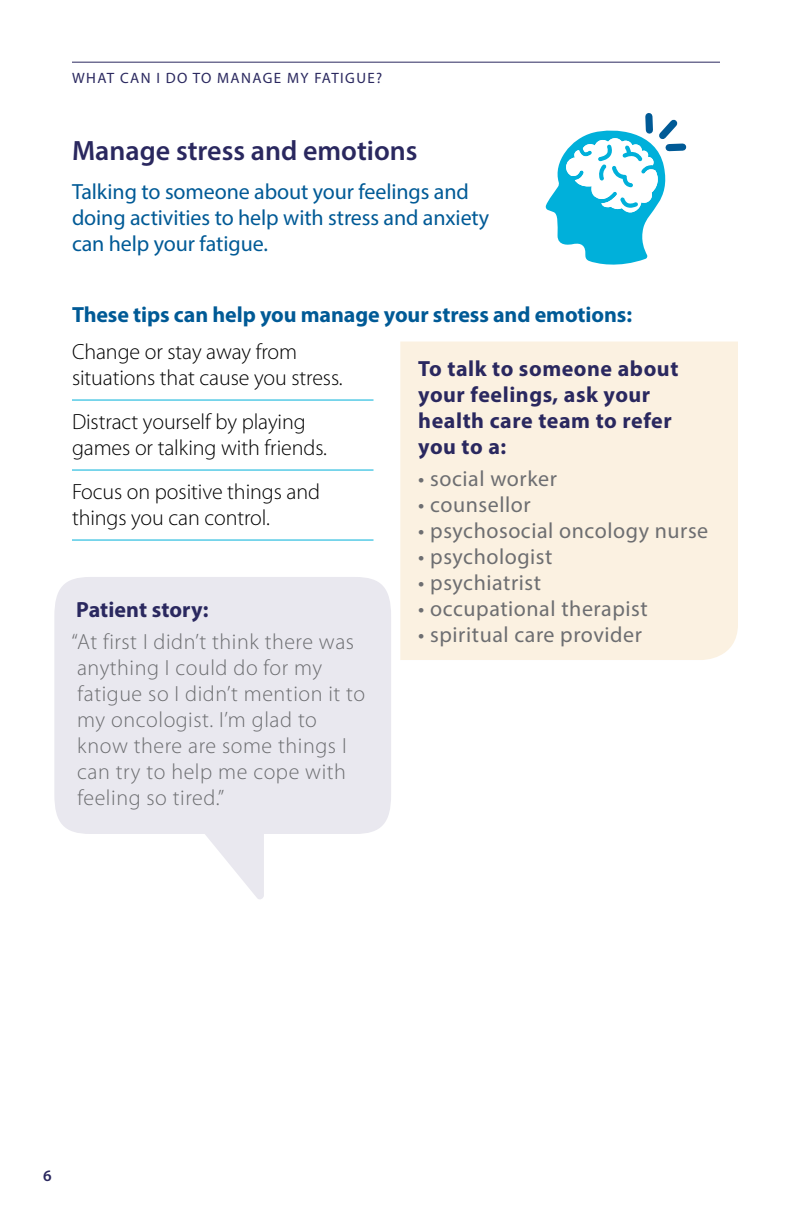
<style>
.page{position:relative;width:792px;height:1224px;background:#fff}
.page>*{position:absolute;margin:0;border:0;box-sizing:border-box;transform-origin:0 0}
.t1{font:600 28px "Myriad Pro";color:#2a285f}
.t2{font:300 22px/26px "Myriad Pro";letter-spacing:.025em;color:#6d6e71}
.t3{font:300 22px/26px "Myriad Pro";letter-spacing:-.005em;color:#000}
.t4{font:22px "Myriad Pro";letter-spacing:.025em;color:#6d6e71}
.t5{font:22px/26px "Myriad Pro";letter-spacing:-.005em;color:#005a96}
.t6{font:700 22px/26px "Myriad Pro";letter-spacing:.025em;color:#2a285f}
.t7{font:700 22px "Myriad Pro";letter-spacing:-.005em;color:#005a96}
.t8{font:600 16px "Myriad Pro";color:#2a285f}
.t9{font:15px "Myriad Pro";letter-spacing:.095em;color:#2a285f}
.s1{font-weight:700;color:#2a285f}
</style>
<div class="page">
<hr style="left:72px;top:62px;width:648px;height:1px;background:#2a285f">
<svg style="left:54px;top:577px;width:337px;height:322px;fill:#e9e8ef"></svg>
<hr style="left:72px;top:400px;width:302px;height:1px;background:#00b0da">
<hr style="left:72px;top:470px;width:302px;height:1px;background:#00b0da">
<hr style="left:72px;top:540px;width:302px;height:1px;background:#00b0da">
<svg style="left:400px;top:342px;width:338px;height:318px;fill:#fbf1e1"></svg>
<svg style="left:545px;top:113px;width:139px;height:152px"></svg>
<div style="left:645px;top:117px;width:8px;height:13px;background:#005a96"></div>
<p class="t9" style="left:72px;top:69px;width:312px">WHAT CAN I DO TO MANAGE MY FATIGUE?</p>
<h2 class="t1" style="left:72px;top:133px;width:347px">Manage stress and emotions</h2>
<p class="t5" style="left:72px;top:178px;width:419px">Talking to someone about your feelings and doing activities to help with stress and anxiety can help your fatigue.</p>
<h3 class="t7" style="left:72px;top:300px;width:562px">These tips can help you manage your stress and emotions:</h3>
<p class="t3" style="left:72px;top:339px;width:272px">Change or stay away from situations that cause you stress.</p>
<p class="t3" style="left:72px;top:409px;width:257px">Distract yourself by playing games or talking with friends.</p>
<p class="t3" style="left:72px;top:479px;width:250px">Focus on positive things and things you can control.</p>
<h3 class="t6" style="left:418px;top:355px;width:262px">To talk to someone about your feelings, ask your health care team to refer you to a:</h3>
<p class="t4" style="left:418px;top:465px;width:140px">• social worker</p>
<p class="t4" style="left:418px;top:491px;width:114px">• counsellor</p>
<p class="t4" style="left:418px;top:517px;width:291px">• psychosocial oncology nurse</p>
<p class="t4" style="left:418px;top:543px;width:136px">• psychologist</p>
<p class="t4" style="left:418px;top:569px;width:124px">• psychiatrist</p>
<p class="t4" style="left:418px;top:595px;width:231px">• occupational therapist</p>
<p class="t4" style="left:418px;top:621px;width:225px">• spiritual care provider</p>
<p class="t2" style="left:71px;top:594px;width:284px;line-height:31.8px"><span class="s1">Patient story:<br></span>“At first I didn’t think there was</p>
<p class="t2" style="left:77px;top:655px;width:290px">anything I could do for my fatigue so I didn’t mention it to my oncologist. I’m glad to know there are some things I can try to help me cope with feeling so tired.”</p>
<p class="t8" style="left:43px;top:1165px;width:10px">6</p>
</div>
